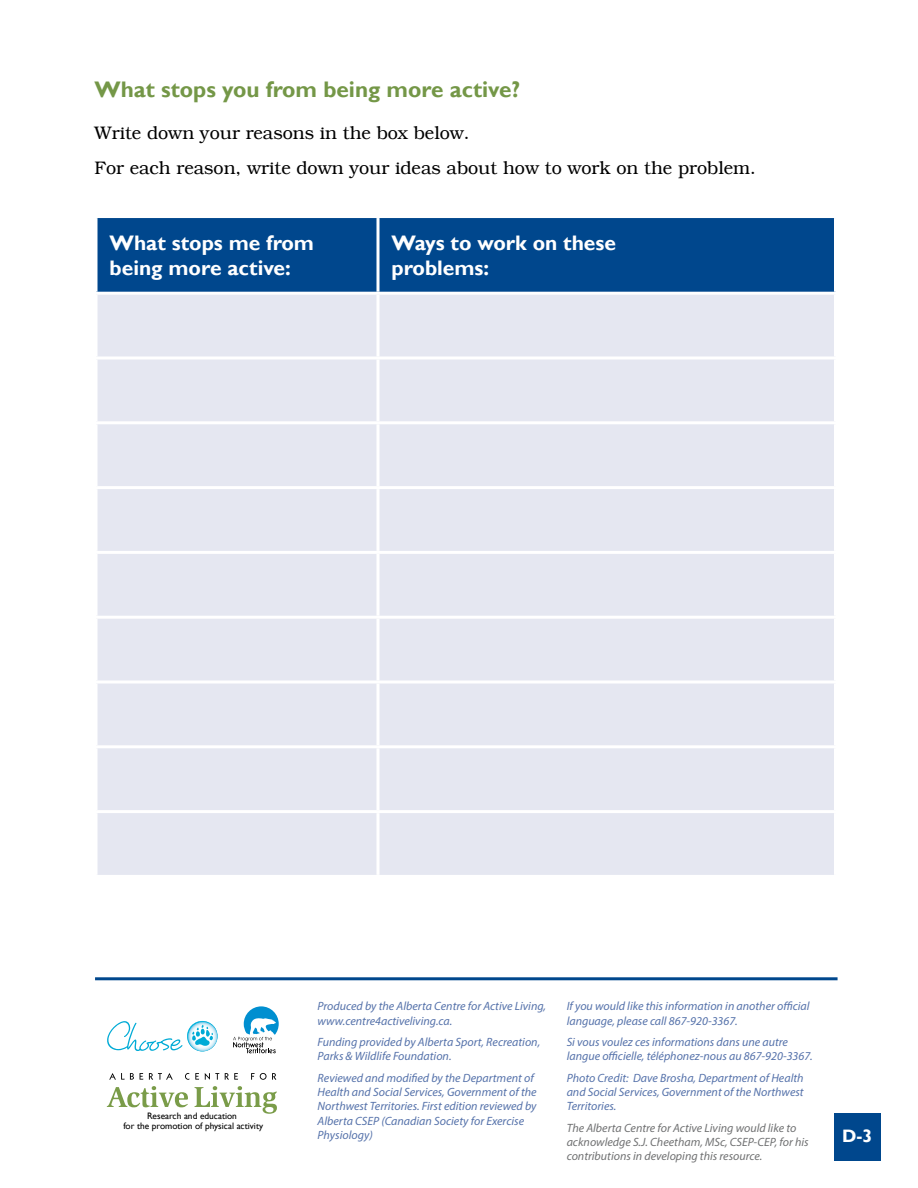
<style>
.page{position:relative;width:918px;height:1188px;background:#fff}
.page>*{position:absolute;margin:0;border:0;box-sizing:border-box;transform-origin:0 0}
.Heading_2_green{font:700 22.5px "Gill Sans";color:#749747}
.Inbox_Head_white{font:700 21px/25.2px "Gill Sans";color:#fff}
.Body_Text{font:300 18px "Bookman";color:#000}
.t1{font:700 18px "Gill Sans";color:#fff}
.Funding_by{font:italic 12px/14.4px "Myriad Pro";color:#5572aa}
.Acknowledgements{font:italic 12px/14.4px "Myriad Pro";color:#707172}
.t2{font:9.3px/9.6px "Gill Sans";color:#000;text-align:center}
</style>
<div class="page">
<div style="left:834px;top:1113px;width:47px;height:48px;background:#00478d"></div>
<div style="left:98px;top:218px;width:736px;height:74px;background:#00478d"></div>
<div style="left:98px;top:295px;width:736px;height:580px;background:#e5e7f1"></div>
<svg style="left:96px;top:218px;width:2px;height:74px"></svg>
<svg style="left:376px;top:218px;width:4px;height:74px"></svg>
<svg style="left:97px;top:295px;width:1px;height:61px"></svg>
<hr style="left:376px;top:295px;width:4px;height:62px;background:#f6f7fa">
<hr style="left:94px;top:357px;width:284px;height:3px;background:#fff">
<svg style="left:97px;top:360px;width:1px;height:61px"></svg>
<hr style="left:378px;top:357px;width:459px;height:3px;background:#fff">
<hr style="left:376px;top:360px;width:4px;height:61px;background:#f8f9fb">
<hr style="left:94px;top:421px;width:284px;height:3px;background:#fff">
<svg style="left:97px;top:424px;width:1px;height:62px"></svg>
<hr style="left:378px;top:421px;width:459px;height:3px;background:#fff">
<hr style="left:376px;top:424px;width:4px;height:62px;background:#f5f6fa">
<hr style="left:94px;top:486px;width:284px;height:3px;background:#fff">
<svg style="left:97px;top:489px;width:1px;height:62px"></svg>
<hr style="left:378px;top:486px;width:459px;height:3px;background:#fff">
<hr style="left:376px;top:489px;width:4px;height:62px;background:#f7f7fa">
<hr style="left:94px;top:551px;width:284px;height:3px;background:#fff">
<svg style="left:97px;top:554px;width:1px;height:62px"></svg>
<hr style="left:378px;top:551px;width:459px;height:3px;background:#fff">
<hr style="left:376px;top:554px;width:4px;height:62px;background:#f6f6f9">
<hr style="left:94px;top:616px;width:284px;height:3px;background:#fff">
<svg style="left:97px;top:619px;width:1px;height:61px"></svg>
<hr style="left:378px;top:616px;width:459px;height:3px;background:#fff">
<hr style="left:376px;top:619px;width:4px;height:62px;background:#f6f7fa">
<hr style="left:94px;top:681px;width:284px;height:3px;background:#fff">
<svg style="left:97px;top:684px;width:1px;height:61px"></svg>
<hr style="left:378px;top:681px;width:459px;height:3px;background:#fff">
<hr style="left:376px;top:684px;width:4px;height:61px;background:#f8f9fb">
<hr style="left:94px;top:745px;width:284px;height:3px;background:#fff">
<svg style="left:97px;top:748px;width:1px;height:62px"></svg>
<hr style="left:378px;top:745px;width:459px;height:3px;background:#fff">
<hr style="left:376px;top:748px;width:4px;height:62px;background:#f5f6fa">
<hr style="left:94px;top:810px;width:284px;height:3px;background:#fff">
<svg style="left:97px;top:813px;width:1px;height:62px"></svg>
<hr style="left:378px;top:810px;width:459px;height:3px;background:#fff">
<hr style="left:376px;top:813px;width:4px;height:62px;background:#f7f7fa">
<hr style="left:95px;top:977px;width:743px;height:3px;background:#00478d">
<svg style="left:107px;top:1021px;width:111px;height:30px"></svg>
<svg style="left:233px;top:1006px;width:46px;height:47px"></svg>
<svg style="left:109px;top:1073px;width:25px;height:7px"></svg>
<svg style="left:140px;top:1073px;width:3px;height:7px"></svg>
<svg style="left:149px;top:1073px;width:24px;height:7px"></svg>
<svg style="left:185px;top:1073px;width:14px;height:7px"></svg>
<svg style="left:205px;top:1073px;width:14px;height:7px"></svg>
<svg style="left:225px;top:1073px;width:13px;height:7px"></svg>
<svg style="left:251px;top:1073px;width:25px;height:7px"></svg>
<svg style="left:107px;top:1086px;width:170px;height:28px"></svg>
<p class="Heading_2_green" style="left:94px;top:75px;width:427px">What stops you from being more active?</p>
<p class="Body_Text" style="left:94px;top:123px;width:377px">Write down your reasons in the box below.</p>
<p class="Body_Text" style="left:94px;top:158px;width:663px">For each reason, write down your ideas about how to work on the problem.</p>
<p class="Inbox_Head_white" style="left:110px;top:230px;width:206px">What stops me from being more active:</p>
<p class="Inbox_Head_white" style="left:392px;top:230px;width:226px">Ways to work on these problems:</p>
<p class="t2" style="left:123px;top:1112px;width:141px">Research and education<br>for the promotion of physical activity</p>
<p class="Funding_by" style="left:318px;top:999px;width:230px">Produced by the Alberta Centre for Active Living, www.centre4activeliving.ca.</p>
<p class="Funding_by" style="left:318px;top:1035px;width:224px">Funding provided by Alberta Sport, Recreation,<br>Parks &amp; Wildlife Foundation.</p>
<p class="Funding_by" style="left:318px;top:1070px;width:221px">Reviewed and modified by the Department of Health and Social Services, Government of the Northwest Territories. First edition reviewed by Alberta CSEP (Canadian Society for Exercise Physiology)</p>
<p class="Funding_by" style="left:567px;top:999px;width:244px">If you would like this information in another official language, please call 867-920-3367.</p>
<p class="Funding_by" style="left:567px;top:1035px;width:248px">Si vous voulez ces informations dans une autre langue officielle, téléphonez-nous au 867-920-3367.</p>
<p class="Funding_by" style="left:567px;top:1070px;width:239px;text-align:justify">Photo Credit: Dave Brosha, Department of Health and Social Services, Government of the Northwest Territories.</p>
<p class="Acknowledgements" style="left:567px;top:1120px;width:243px">The Alberta Centre for Active Living would like to acknowledge S.J. Cheetham, MSc, CSEP-CEP, for his contributions in developing this resource.</p>
<h3 class="t1" style="left:842px;top:1125px;width:32px">D-3</h3>
</div>
